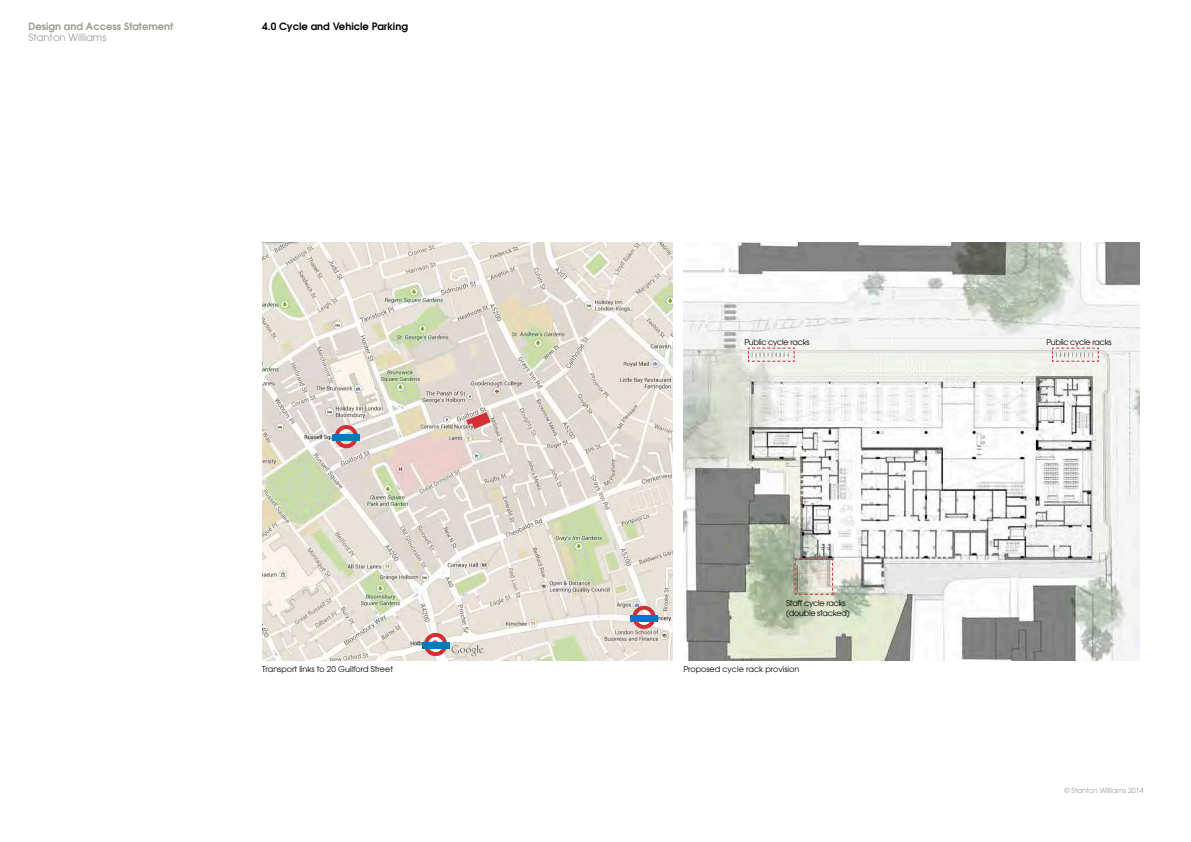
<style>
.page{position:relative;width:1191px;height:842px;background:#fff}
.page>*{position:absolute;margin:0;border:0;box-sizing:border-box;transform-origin:0 0}
.t1{font:600 10px "Avant Garde";color:#000}
.t2{font:600 10px "Avant Garde";color:#9a9e93}
.t3{font:10px "Avant Garde";color:#9a9e93}
.t4{font:8px/9.6px "Avant Garde";letter-spacing:-.03em;color:#000}
.t5{font:8px "Avant Garde";color:#000}
.t6{font:7px "Avant Garde";color:#9a9e93}
</style>
<div class="page">
<img style="left:262px;top:243px;width:410px;height:418px">
<img style="left:683px;top:243px;width:457px;height:418px">
<svg style="left:794px;top:558px;width:39px;height:37px"></svg>
<svg style="left:1051px;top:347px;width:48px;height:15px"></svg>
<svg style="left:747px;top:347px;width:48px;height:15px"></svg>
<svg style="left:466px;top:412px;width:24px;height:17px"></svg>
<div style="left:335px;top:425px;width:23px;height:23px;border:4px solid #d42d35;border-radius:50%"></div>
<div style="left:332px;top:434px;width:28px;height:7px;background:#0079c2"></div>
<div style="left:424px;top:633px;width:23px;height:23px;border:4px solid #d42d35;border-radius:50%"></div>
<div style="left:422px;top:642px;width:27px;height:7px;background:#0079c2"></div>
<div style="left:632px;top:606px;width:23px;height:23px;border:4px solid #d42d35;border-radius:50%"></div>
<div style="left:630px;top:615px;width:28px;height:6px;background:#0079c2"></div>
<p class="t2" style="left:28px;top:20px;width:146px">Design and Access Statement</p>
<p class="t3" style="left:28px;top:32px;width:79px">Stanton Williams</p>
<p class="t1" style="left:262px;top:20px;width:147px">4.0 Cycle and Vehicle Parking</p>
<p class="t4" style="left:744px;top:337px;width:67px">Public cycle racks</p>
<p class="t4" style="left:1046px;top:337px;width:67px">Public cycle racks</p>
<p class="t4" style="left:786px;top:598px;width:65px">Staff cycle racks (double stacked)</p>
<p class="t5" style="left:262px;top:664px;width:132px">Transport links to 20 Guilford Street</p>
<p class="t5" style="left:683px;top:664px;width:117px">Proposed cycle rack provision</p>
<p class="t6" style="left:1064px;top:786px;width:81px">© Stanton Williams 2014</p>
</div>
